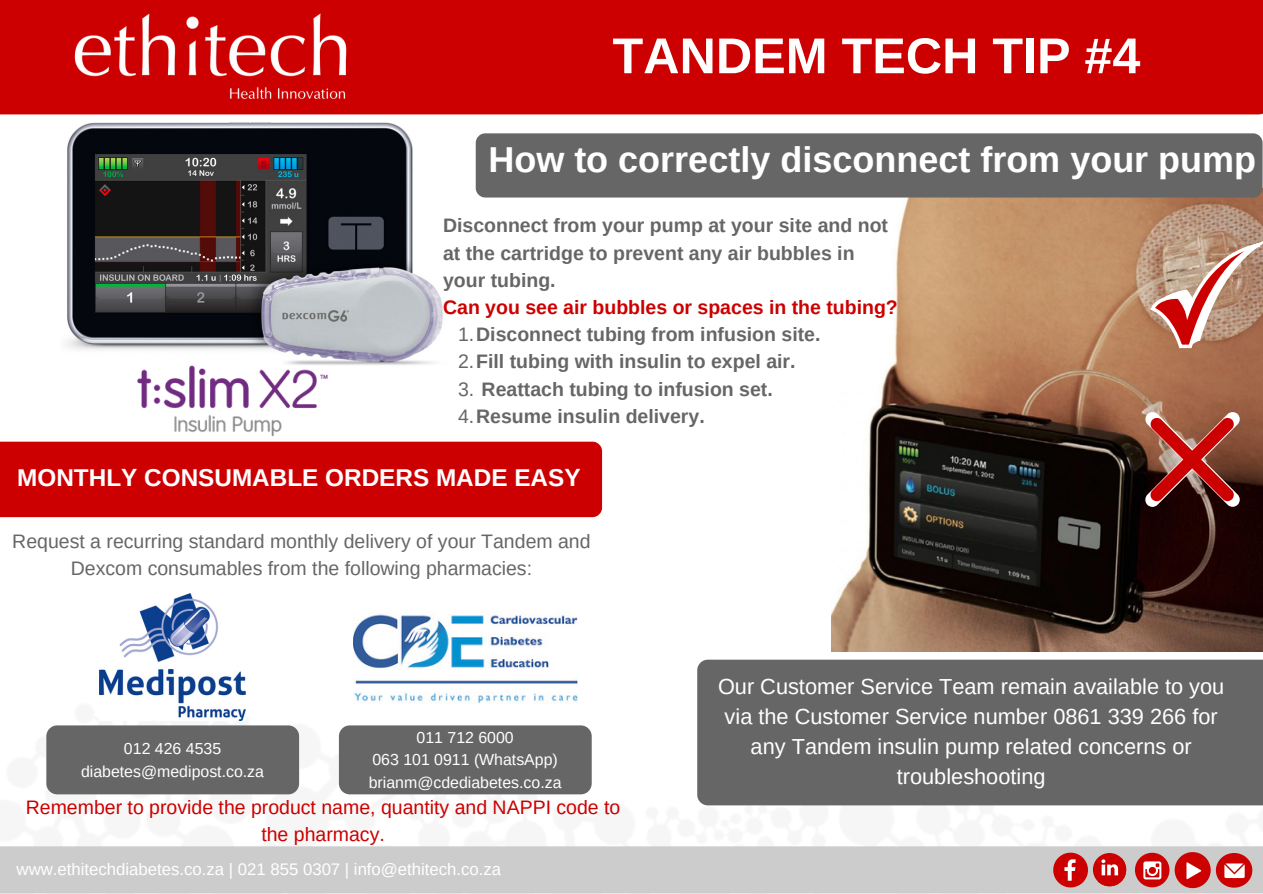
<style>
.page{position:relative;width:1263px;height:894px;background:#fff}
.page>*{position:absolute;margin:0;border:0;box-sizing:border-box;transform-origin:0 0}
.t1{font:700 50.25px "Arimo";color:#fff}
.t2{font:700 36px "Arimo";color:#fff}
.t3{font:700 24.3px "Arimo";color:#fff}
.t4{font:21.75px/30px "Arimo";color:#fff;text-align:center}
.t5{font:700 19.5px/27.2px "Arimo";color:#666}
.t6{font:19.5px/26.8px "Arimo";color:#666;text-align:center}
.t7{font:19.5px/26.8px "Arimo";color:#c00;text-align:center}
.t8{font:700 19.5px "Arimo";color:#c00}
.t9{font:16.8px "Arimo";color:#fff}
.t10{font:15.9px/22.2px "Arimo";color:#fff}
.s1{font-weight:400}
</style>
<div class="page">
<img style="left:66px;top:114px;width:391px;height:251px">
<img style="left:114px;top:343px;width:237px;height:94px">
<div style="left:0;top:0;width:1263px;height:114px;background:#c00"></div>
<img style="left:24px;top:0;width:372px;height:188px">
<div style="left:0;top:846px;width:1263px;height:47px;background:#ccc"></div>
<svg style="left:1053px;top:852px;width:35px;height:35px"></svg>
<div style="left:1135px;top:852px;width:34px;height:35px;background:#c00;border-radius:50%"></div>
<svg style="left:1143px;top:861px;width:18px;height:18px"></svg>
<svg style="left:1093px;top:852px;width:33px;height:34px"></svg>
<svg style="left:1098px;top:857px;width:30px;height:30px"></svg>
<svg style="left:1175px;top:851px;width:77px;height:36px;background:#d35d5d"></svg>
<img style="left:100px;top:593px;width:146px;height:127px">
<div style="left:0;top:441px;width:602px;height:76px;background:#c00"></div>
<img style="left:353px;top:614px;width:224px;height:89px">
<div style="left:46px;top:725px;width:253px;height:69px;background:#666;border-radius:11px"></div>
<div style="left:339px;top:725px;width:253px;height:69px;background:#666;border-radius:11px"></div>
<div style="left:697px;top:659px;width:566px;height:146px;background:#666"></div>
<img style="left:831px;top:188px;width:432px;height:463px">
<div style="left:476px;top:133px;width:786px;height:64px;background:#666;border-radius:10px"></div>
<svg style="left:1150px;top:238px;width:113px;height:110px;background:#c18d7a"></svg>
<svg style="left:1145px;top:411px;width:95px;height:95px;background:#974338"></svg>
<p class="t1" style="left:612px;top:28px;width:529px">TANDEM TECH TIP #4</p>
<p class="t2" style="left:488px;top:140px;width:769px">How to correctly disconnect from your pump</p>
<p class="t5" style="left:443px;top:212px;width:446px">Disconnect from your pump at your site and not at the cartridge to prevent any air bubbles in your tubing.</p>
<p class="t8" style="left:443px;top:296px;width:456px">Can you see air bubbles or spaces in the tubing?</p>
<p class="t5" style="left:458px;top:321px;width:364px"><span class="s1">1.</span>Disconnect tubing from infusion site.</p>
<p class="t5" style="left:458px;top:348px;width:339px"><span class="s1">2.</span>Fill tubing with insulin to expel air.</p>
<p class="t5" style="left:458px;top:375px;width:316px"><span class="s1">3.</span> Reattach tubing to infusion set.</p>
<p class="t5" style="left:458px;top:402px;width:248px"><span class="s1">4.</span>Resume insulin delivery.</p>
<p class="t3" style="left:17px;top:464px;width:565px">MONTHLY CONSUMABLE ORDERS MADE EASY</p>
<p class="t6" style="left:12px;top:527px;width:580px">Request a recurring standard monthly delivery of your Tandem and<br>Dexcom consumables from the following pharmacies:</p>
<p class="t10" style="left:124px;top:737px;width:99px">012 426 4535</p>
<p class="t10" style="left:81px;top:759px;width:185px">diabetes@medipost.co.za</p>
<p class="t10" style="left:417px;top:726px;width:99px">011 712 6000</p>
<p class="t10" style="left:369px;top:748px;width:194px">063 101 0911 (WhatsApp) brianm@cdediabetes.co.za</p>
<p class="t7" style="left:26px;top:793px;width:596px">Remember to provide the product name, quantity and NAPPI code to the pharmacy.</p>
<p class="t9" style="left:17px;top:859px;width:486px">www.ethitechdiabetes.co.za | 021 855 0307 | info@ethitech.co.za</p>
<p class="t4" style="left:718px;top:671px;width:508px">Our Customer Service Team remain available to you via the Customer Service number 0861 339 266 for any Tandem insulin pump related concerns or troubleshooting</p>
</div>
